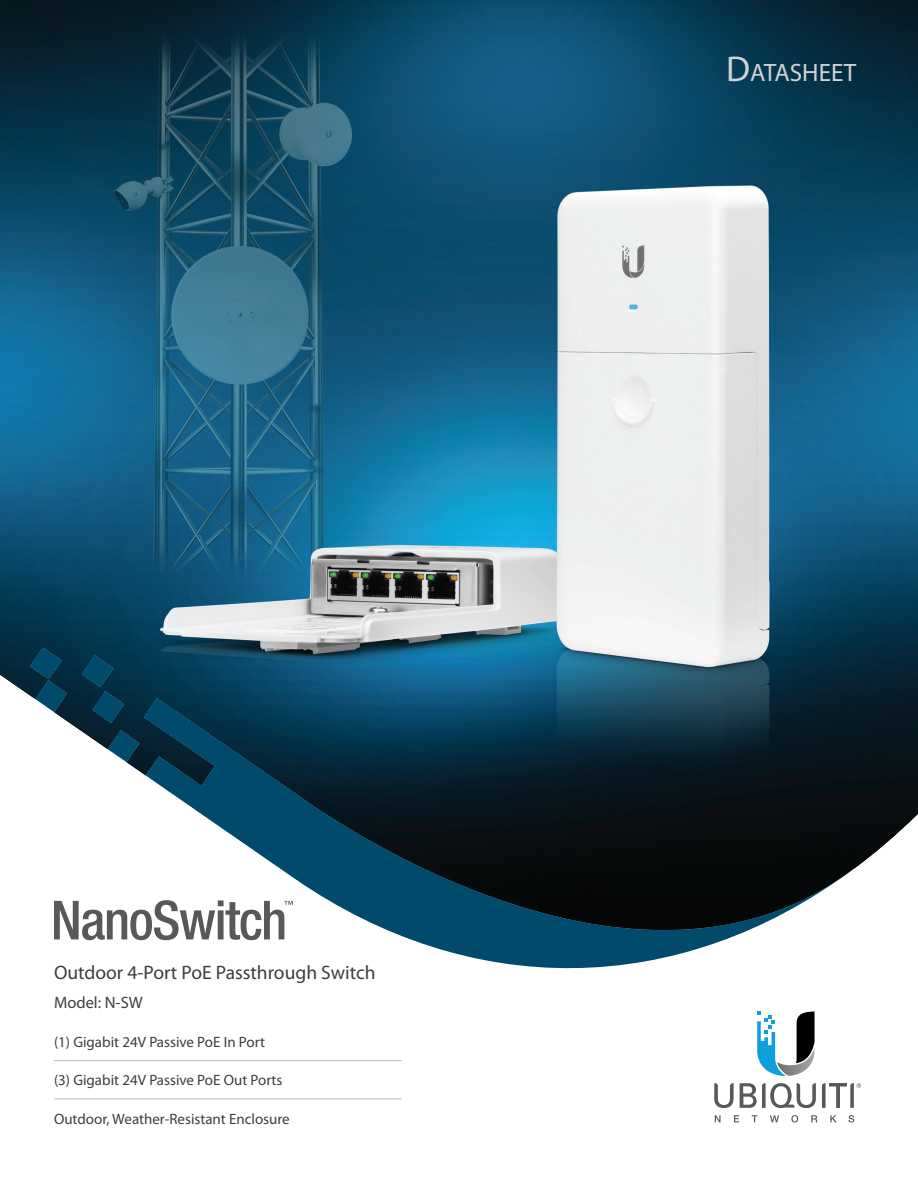
<style>
.page{position:relative;width:918px;height:1188px;background:#fff}
.page>*{position:absolute;margin:0;border:0;box-sizing:border-box;transform-origin:0 0}
.t1{font:25.2px "Myriad Pro";color:#d1d2d4}
.t2{font:19.5px "Myriad Pro";color:#3e3e3f}
.t3{font:16.5px "Myriad Pro";color:#3e3e3f}
.t4{font:15px "Myriad Pro";color:#3e3e3f}
.s1{font-size:36px}
</style>
<div class="page">
<img style="left:0;top:0;width:918px;height:868px">
<svg style="left:54px;top:900px;width:90px;height:40px"></svg>
<hr style="left:54px;top:1060px;width:348px;height:1px;background:#bcbdc0">
<hr style="left:54px;top:1099px;width:348px;height:1px;background:#bcbdc0">
<svg style="left:81px;top:655px;width:43px;height:68px;background:#033750"></svg>
<svg style="left:108px;top:730px;width:32px;height:32px"></svg>
<svg style="left:144px;top:698px;width:711px;height:271px"></svg>
<svg style="left:30px;top:647px;width:37px;height:65px;background:#184a62"></svg>
<svg style="left:757px;top:1011px;width:58px;height:65px"></svg>
<svg style="left:714px;top:1083px;width:20px;height:25px"></svg>
<svg style="left:740px;top:1083px;width:76px;height:25px"></svg>
<svg style="left:715px;top:1115px;width:6px;height:7px"></svg>
<svg style="left:734px;top:1115px;width:5px;height:7px"></svg>
<svg style="left:752px;top:1115px;width:5px;height:7px"></svg>
<svg style="left:770px;top:1115px;width:9px;height:7px"></svg>
<svg style="left:791px;top:1115px;width:7px;height:8px"></svg>
<svg style="left:811px;top:1115px;width:6px;height:7px"></svg>
<svg style="left:830px;top:1115px;width:6px;height:7px"></svg>
<svg style="left:848px;top:1115px;width:6px;height:8px"></svg>
<svg style="left:822px;top:1083px;width:39px;height:25px"></svg>
<h2 class="t2" style="left:54px;top:961px;width:323px">Outdoor 4-Port PoE Passthrough Switch</h2>
<p class="t3" style="left:54px;top:992px;width:90px">Model: N-SW</p>
<p class="t4" style="left:54px;top:1033px;width:213px">(1) Gigabit 24V Passive PoE In Port</p>
<p class="t4" style="left:54px;top:1071px;width:230px">(3) Gigabit 24V Passive PoE Out Ports</p>
<p class="t4" style="left:54px;top:1109px;width:237px">Outdoor, Weather-Resistant Enclosure</p>
<h1 class="t1" style="left:726px;top:57px;width:132px"><span class="s1">D</span>ATASHEET</h1>
</div>
